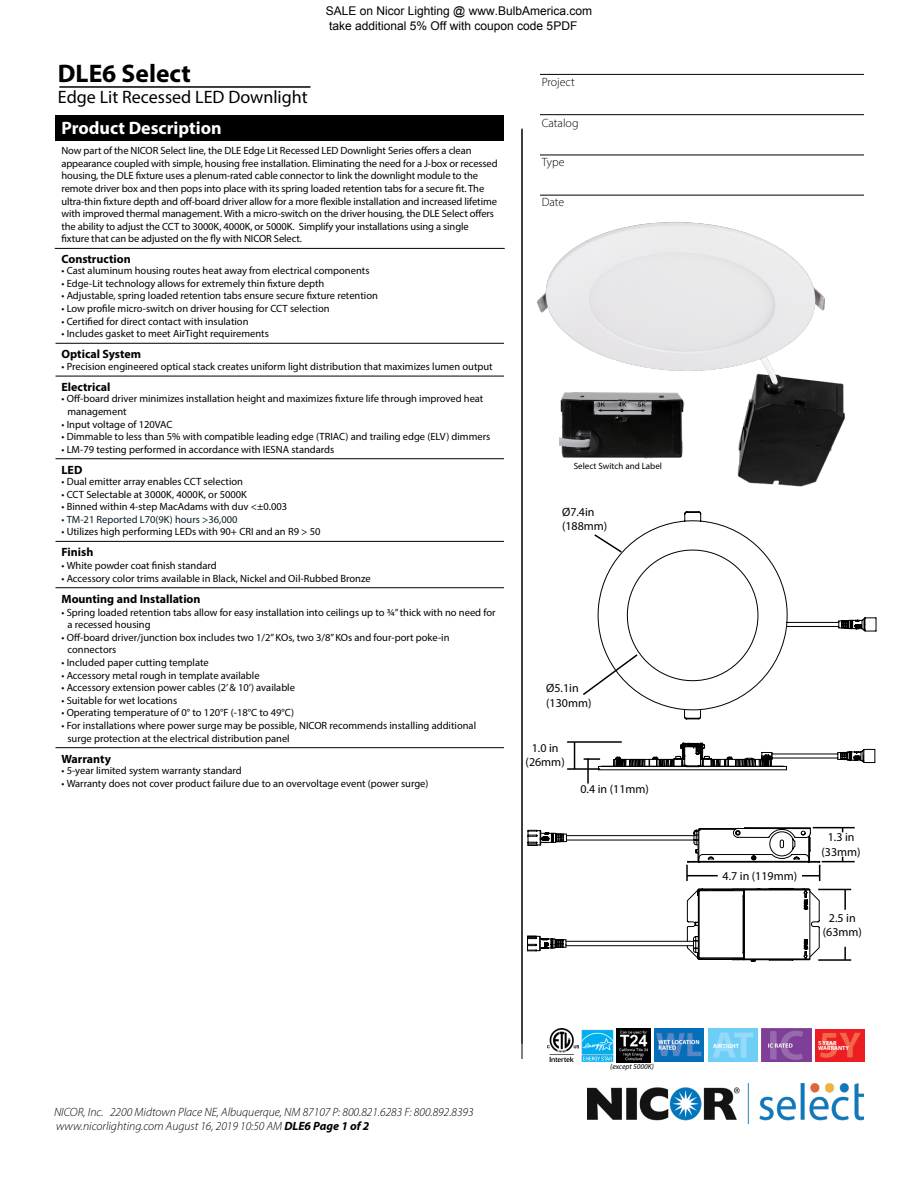
<style>
.page{position:relative;width:918px;height:1188px;background:#fff}
.page>*{position:absolute;margin:0;border:0;box-sizing:border-box;transform-origin:0 0}
.t1{font:700 25.5px "Myriad Pro";color:#000}
.t2{font:18px "Myriad Pro";color:#000}
.t3{font:700 18px "Myriad Pro";color:#fff}
.t4{font:italic 300 12px/14.4px "Myriad Pro";color:#000}
.t5{font:12px/14.4px "Myriad Pro";color:#000;text-align:center}
.t6{font:12px/14.4px "Arial";color:#000}
.t7{font:700 12px "Myriad Pro";color:#000}
.t8{font:300 12px "Myriad Pro";color:#000}
.t9{font:10.5px/12.6px "Myriad Pro";color:#000}
.t10{font:10.5px/12.6px "Myriad Pro";color:#000101}
.t11{font:10.5px "Myriad Pro";color:#071d23}
.t12{font:9px "Myriad Pro";color:#000}
.t13{font:italic 7.5px "Myriad Pro";color:#000}
.t14{font:700 6.15px "Myriad Pro";color:#fff}
.t15{font:700 6px/5.6px "Myriad Pro";color:#fff}
.s1{color:#000101}
.s2{font-weight:700}
</style>
<div class="page">
<hr style="left:59px;top:86px;width:251px;height:2px;background:#000">
<hr style="left:540px;top:155px;width:324px;height:1px;background:#000">
<hr style="left:540px;top:195px;width:324px;height:1px;background:#000">
<hr style="left:540px;top:114px;width:324px;height:1px;background:#000">
<hr style="left:540px;top:74px;width:324px;height:1px;background:#000">
<hr style="left:818px;top:959px;width:33px;height:2px;background:#000">
<hr style="left:844px;top:939px;width:2px;height:21px;background:#000">
<hr style="left:522px;top:129px;width:1px;height:930px;background:#000">
<div style="left:56px;top:115px;width:448px;height:25px;background:#000"></div>
<hr style="left:55px;top:248px;width:450px;height:1px;background:#000">
<hr style="left:56px;top:343px;width:448px;height:1px;background:#000">
<hr style="left:56px;top:376px;width:448px;height:1px;background:#000">
<hr style="left:56px;top:458px;width:448px;height:1px;background:#000">
<hr style="left:56px;top:541px;width:448px;height:1px;background:#000">
<hr style="left:56px;top:587px;width:448px;height:1px;background:#000">
<hr style="left:56px;top:747px;width:448px;height:1px;background:#000">
<hr style="left:522px;top:128px;width:1px;height:916px;background:#000">
<img style="left:737px;top:371px;width:108px;height:116px">
<hr style="left:818px;top:889px;width:33px;height:1px;background:#000">
<hr style="left:844px;top:889px;width:2px;height:21px;background:#000">
<div style="left:836px;top:910px;width:20px;height:37px;background:#fff"></div>
<svg style="left:527px;top:827px;width:293px;height:135px"></svg>
<hr style="left:822px;top:861px;width:33px;height:1px;background:#000">
<hr style="left:813px;top:827px;width:42px;height:1px;background:#000">
<hr style="left:567px;top:768px;width:33px;height:2px;background:#000">
<hr style="left:587px;top:758px;width:2px;height:26px;background:#000">
<hr style="left:567px;top:741px;width:55px;height:2px;background:#000">
<svg style="left:574px;top:743px;width:1px;height:25px"></svg>
<svg style="left:583px;top:683px;width:14px;height:12px"></svg>
<svg style="left:597px;top:511px;width:280px;height:208px"></svg>
<svg style="left:584px;top:742px;width:292px;height:28px"></svg>
<div style="left:815px;top:1029px;width:49px;height:33px;background:#ed1d24"></div>
<svg style="left:820px;top:1033px;width:41px;height:25px"></svg>
<img style="left:762px;top:1029px;width:50px;height:33px">
<img style="left:654px;top:1029px;width:50px;height:33px">
<img style="left:547px;top:1029px;width:31px;height:33px">
<img style="left:582px;top:1029px;width:31px;height:33px">
<div style="left:708px;top:1029px;width:50px;height:33px;background:#6dcff6"></div>
<svg style="left:713px;top:1033px;width:40px;height:25px"></svg>
<img style="left:617px;top:1029px;width:33px;height:33px">
<img style="left:537px;top:222px;width:288px;height:149px">
<img style="left:587px;top:1084px;width:277px;height:39px">
<img style="left:559px;top:392px;width:125px;height:67px">
<h1 class="t1" style="left:58px;top:56px;width:134px">DLE6 Select</h1>
<h2 class="t2" style="left:58px;top:86px;width:251px">Edge Lit Recessed LED Downlight</h2>
<p class="t6" style="left:326px;top:4px;width:268px">SALE on Nicor Lighting @ www.BulbAmerica.com take additional 5% Off with coupon code 5PDF</p>
<p class="t8" style="left:542px;top:75px;width:35px">Project</p>
<h2 class="t3" style="left:62px;top:117px;width:162px">Product Description</h2>
<p class="t9" style="left:62px;top:144px;width:438px"><span class="s1">Now part of the NICOR Select line, the DLE Edge Lit Recessed LED Downlight Series offers a clean appearance coupled with simple, housing free installati</span>on. Eliminating the need for a J-box or recessed housing, the DLE fixture uses a plenum-rated cable connector to link the downlight module to the remote driver box and then pops into place with its spring loaded retention tabs for a secure fit. The ultra-thin fixture depth and off-board driver allow for a more flexible installation and increased lifetime with improved thermal management. With a micro-switch on the driver housing, the DLE Select offers the ability to adjust the CCT to 3000K, 4000K, or 5000K. Simplify your installations using a single fixture that can be adjusted on the fly with NICOR Select.</p>
<p class="t7" style="left:62px;top:252px;width:71px">Construction</p>
<p class="t9" style="left:62px;top:264px;width:309px">• Cast aluminum housing routes heat away from electrical components</p>
<p class="t9" style="left:62px;top:277px;width:264px">• Edge-Lit technology allows for extremely thin fixture depth</p>
<p class="t9" style="left:62px;top:289px;width:318px">• Adjustable, spring loaded retention tabs ensure secure fixture retention</p>
<p class="t9" style="left:62px;top:302px;width:270px">• Low profile micro-switch on driver housing for CCT selection</p>
<p class="t9" style="left:62px;top:315px;width:189px">• Certified for direct contact with insulation</p>
<p class="t9" style="left:62px;top:327px;width:209px">• Includes gasket to meet AirTight requirements</p>
<p class="t7" style="left:62px;top:346px;width:81px">Optical System</p>
<p class="t9" style="left:62px;top:360px;width:433px">• Precision engineered optical stack creates uniform light distribution that maximizes lumen output</p>
<p class="t7" style="left:62px;top:379px;width:51px">Electrical</p>
<p class="t9" style="left:67px;top:392px;width:417px;text-indent:-6px">• Off-board driver minimizes installation height and maximizes fixture life through improved heat management</p>
<p class="t9" style="left:62px;top:418px;width:113px">• Input voltage of 120VAC</p>
<p class="t9" style="left:62px;top:430px;width:430px">• Dimmable to less than 5% with compatible leading edge (TRIAC) and trailing edge (ELV) dimmers</p>
<p class="t9" style="left:62px;top:443px;width:274px">• LM-79 testing performed in accordance with IESNA standards</p>
<p class="t7" style="left:62px;top:462px;width:22px">LED</p>
<p class="t9" style="left:62px;top:475px;width:183px">• Dual emitter array enables CCT selection</p>
<p class="t9" style="left:62px;top:488px;width:187px">• CCT Selectable at 3000K, 4000K, or 5000K</p>
<p class="t9" style="left:62px;top:500px;width:227px">• Binned within 4-step MacAdams with duv &lt;±0.003</p>
<p class="t11" style="left:62px;top:513px;width:178px">• TM-21 Reported L70(9K) hours &gt;36,000</p>
<p class="t9" style="left:62px;top:525px;width:261px">• Utilizes high performing LEDs with 90+ CRI and an R9 &gt; 50</p>
<p class="t7" style="left:62px;top:545px;width:33px">Finish</p>
<p class="t9" style="left:62px;top:559px;width:157px">• White powder coat finish standard</p>
<p class="t9" style="left:62px;top:572px;width:311px">• Accessory color trims available in Black, Nickel and Oil-Rubbed Bronze</p>
<p class="t7" style="left:62px;top:591px;width:141px">Mounting and Installation</p>
<p class="t9" style="left:67px;top:606px;width:430px;text-indent:-6px">• Spring loaded retention tabs allow for easy installation into ceilings up to 3/4” thick with no need for a recessed housing</p>
<p class="t10" style="left:67px;top:631px;width:384px;text-indent:-6px">• Off-board driver/junction box includes two 1/2” KOs, two 3/8” KOs and four-port poke-in connectors</p>
<p class="t9" style="left:62px;top:656px;width:149px">• Included paper cutting template</p>
<p class="t9" style="left:62px;top:669px;width:200px">• Accessory metal rough in template available</p>
<p class="t9" style="left:62px;top:681px;width:235px">• Accessory extension power cables (2’ &amp; 10’) available</p>
<p class="t9" style="left:62px;top:694px;width:117px">• Suitable for wet locations</p>
<p class="t9" style="left:62px;top:707px;width:234px">• Operating temperature of 0° to 120°F (-18°C to 49°C)</p>
<p class="t9" style="left:67px;top:719px;width:410px;text-indent:-6px">• For installations where power surge may be possible, NICOR recommends installing additional surge protection at the electrical distribution panel</p>
<p class="t7" style="left:62px;top:751px;width:51px">Warranty</p>
<p class="t9" style="left:62px;top:764px;width:182px">• 5-year limited system warranty standard</p>
<p class="t9" style="left:62px;top:777px;width:368px">• Warranty does not cover product failure due to an overvoltage event (power surge)</p>
<p class="t8" style="left:542px;top:116px;width:38px">Catalog</p>
<p class="t8" style="left:542px;top:155px;width:24px">Type</p>
<p class="t8" style="left:542px;top:195px;width:24px">Date</p>
<p class="t12" style="left:574px;top:461px;width:90px">Select Switch and Label</p>
<p class="t5" style="left:562px;top:505px;width:47px;text-align:left">Ø7.4in (188mm)</p>
<p class="t5" style="left:546px;top:681px;width:47px;text-align:left">Ø5.1in (130mm)</p>
<p class="t5" style="left:526px;top:740px;width:41px">1.0 in (26mm)</p>
<p class="t5" style="left:580px;top:781px;width:70px">0.4 in (11mm)</p>
<p class="t4" style="left:54px;top:1104px;width:421px">NICOR, Inc. 2200 Midtown Place NE, Albuquerque, NM 87107 P: 800.821.6283 F: 800.892.8393 www.nicorlighting.com August 16, 2019 10:50 AM <span class="s2">DLE6 Page 1 of 2</span></p>
<p class="t13" style="left:610px;top:1062px;width:45px">(except 5000K)</p>
<p class="t5" style="left:723px;top:869px;width:76px">4.7 in (119mm)</p>
<p class="t5" style="left:822px;top:830px;width:41px">1.3 in (33mm)</p>
<p class="t5" style="left:823px;top:910px;width:41px">2.5 in (63mm)</p>
<p class="t14" style="left:713px;top:1042px;width:28px">AIRTIGHT</p>
<p class="t15" style="left:818px;top:1040px;width:33px">5 YEAR<br>WARRANTY</p>
</div>
